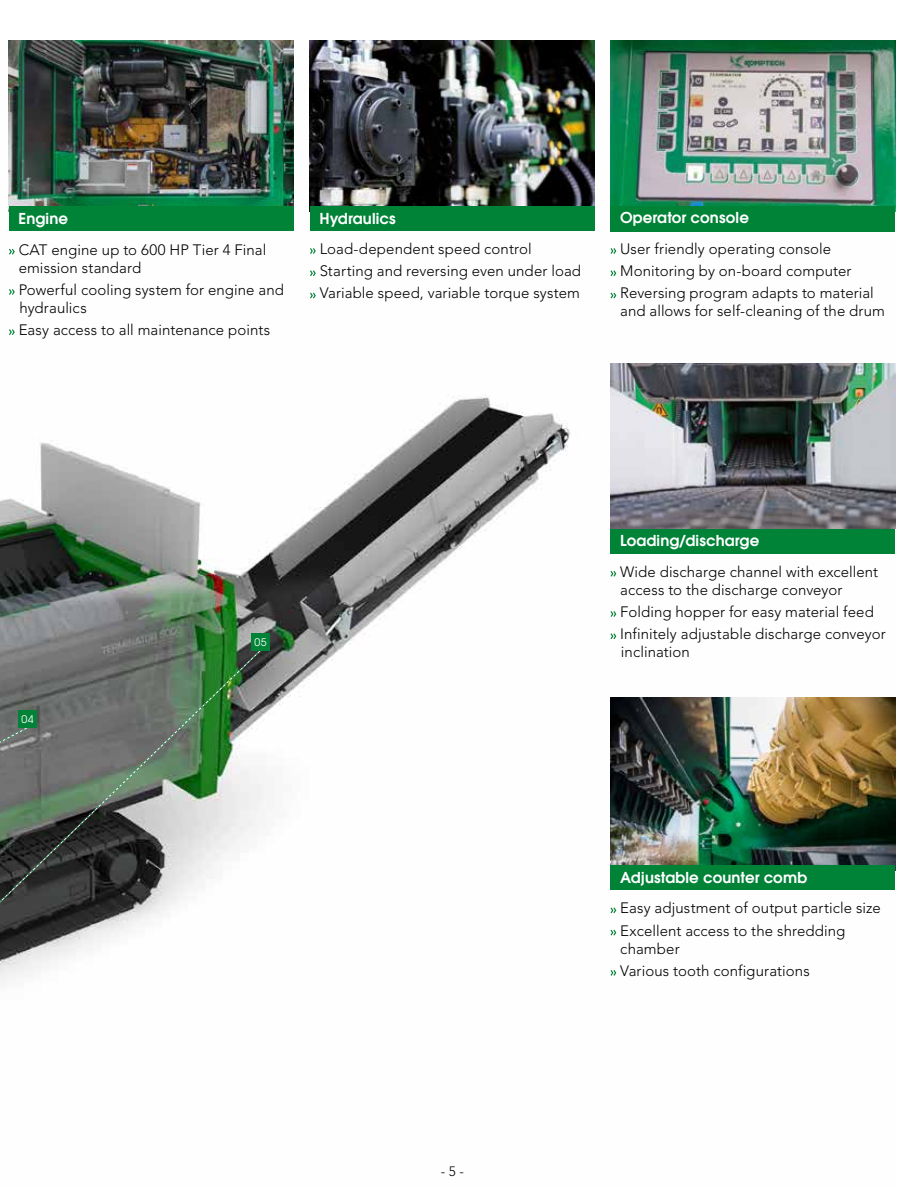
<style>
.page{position:relative;width:918px;height:1188px;background:#fff}
.page>*{position:absolute;margin:0;border:0;box-sizing:border-box;transform-origin:0 0}
.t1{font:300 15px/22.2px "Avenir";letter-spacing:.005em;color:#000}
.t2{font:600 15px "Avant Garde CE";letter-spacing:.01em;color:#fff}
.t3{font:300 13.5px "Avenir";color:#000}
.t4{font:10.5px "Avant Garde";color:#fff}
</style>
<div class="page">
<img style="left:0;top:41px;width:895px;height:933px">
<svg style="left:0;top:650px;width:261px;height:331px"></svg>
<div style="left:251px;top:633px;width:19px;height:17px;background:#008237"></div>
<div style="left:18px;top:710px;width:19px;height:18px;background:#008237"></div>
<img style="left:9px;top:41px;width:285px;height:166px">
<div style="left:9px;top:207px;width:285px;height:24px;background:#008237"></div>
<svg style="left:9px;top:249px;width:6px;height:6px"></svg>
<svg style="left:9px;top:289px;width:6px;height:6px"></svg>
<svg style="left:9px;top:329px;width:6px;height:6px"></svg>
<svg style="left:310px;top:248px;width:6px;height:6px"></svg>
<svg style="left:310px;top:270px;width:6px;height:6px"></svg>
<svg style="left:310px;top:293px;width:6px;height:5px"></svg>
<img style="left:310px;top:41px;width:285px;height:165px">
<div style="left:310px;top:206px;width:285px;height:25px;background:#008237"></div>
<img style="left:610px;top:41px;width:285px;height:165px">
<div style="left:610px;top:206px;width:285px;height:25px;background:#008237"></div>
<svg style="left:610px;top:248px;width:6px;height:6px"></svg>
<svg style="left:610px;top:270px;width:6px;height:6px"></svg>
<svg style="left:610px;top:293px;width:6px;height:5px"></svg>
<svg style="left:610px;top:571px;width:6px;height:6px"></svg>
<svg style="left:610px;top:611px;width:6px;height:6px"></svg>
<svg style="left:610px;top:633px;width:6px;height:6px"></svg>
<img style="left:610px;top:364px;width:285px;height:165px">
<div style="left:610px;top:529px;width:285px;height:24px;background:#008237"></div>
<svg style="left:610px;top:907px;width:6px;height:6px"></svg>
<svg style="left:610px;top:930px;width:6px;height:6px"></svg>
<svg style="left:610px;top:970px;width:6px;height:6px"></svg>
<img style="left:610px;top:698px;width:285px;height:167px">
<div style="left:610px;top:865px;width:285px;height:25px;background:#008237"></div>
<p class="t2" style="left:18px;top:209px;width:51px">Engine</p>
<p class="t1" style="left:19px;top:240px;width:249px;line-height:18px">CAT engine up to 600 HP Tier 4 Final emission standard</p>
<p class="t1" style="left:19px;top:281px;width:267px;line-height:18px">Powerful cooling system for engine and hydraulics</p>
<p class="t1" style="left:19px;top:319px;width:253px">Easy access to all maintenance points</p>
<p class="t2" style="left:320px;top:208px;width:78px">Hydraulics</p>
<p class="t2" style="left:620px;top:208px;width:130px">Operator console</p>
<p class="t1" style="left:620px;top:238px;width:255px">User friendly operating console<br>Monitoring by on-board computer<br>Reversing program adapts to material</p>
<p class="t1" style="left:620px;top:300px;width:266px">and allows for self-cleaning of the drum</p>
<p class="t1" style="left:320px;top:238px;width:263px">Load-dependent speed control<br>Starting and reversing even under load<br>Variable speed, variable torque system</p>
<p class="t4" style="left:22px;top:713px;width:14px">04</p>
<p class="t4" style="left:255px;top:636px;width:14px">05</p>
<p class="t3" style="left:441px;top:1163px;width:25px">- 5 -</p>
<p class="t2" style="left:620px;top:531px;width:141px">Loading/discharge</p>
<p class="t1" style="left:620px;top:563px;width:260px;line-height:18px">Wide discharge channel with excellent access to the discharge conveyor</p>
<p class="t1" style="left:620px;top:601px;width:267px">Folding hopper for easy material feed<br>Infinitely adjustable discharge conveyor</p>
<p class="t1" style="left:621px;top:641px;width:70px">inclination</p>
<p class="t2" style="left:620px;top:867px;width:189px">Adjustable counter comb</p>
<p class="t1" style="left:620px;top:897px;width:262px">Easy adjustment of output particle size<br>Excellent access to the shredding</p>
<p class="t1" style="left:620px;top:937px;width:191px">chamber<br>Various tooth configurations</p>
</div>
